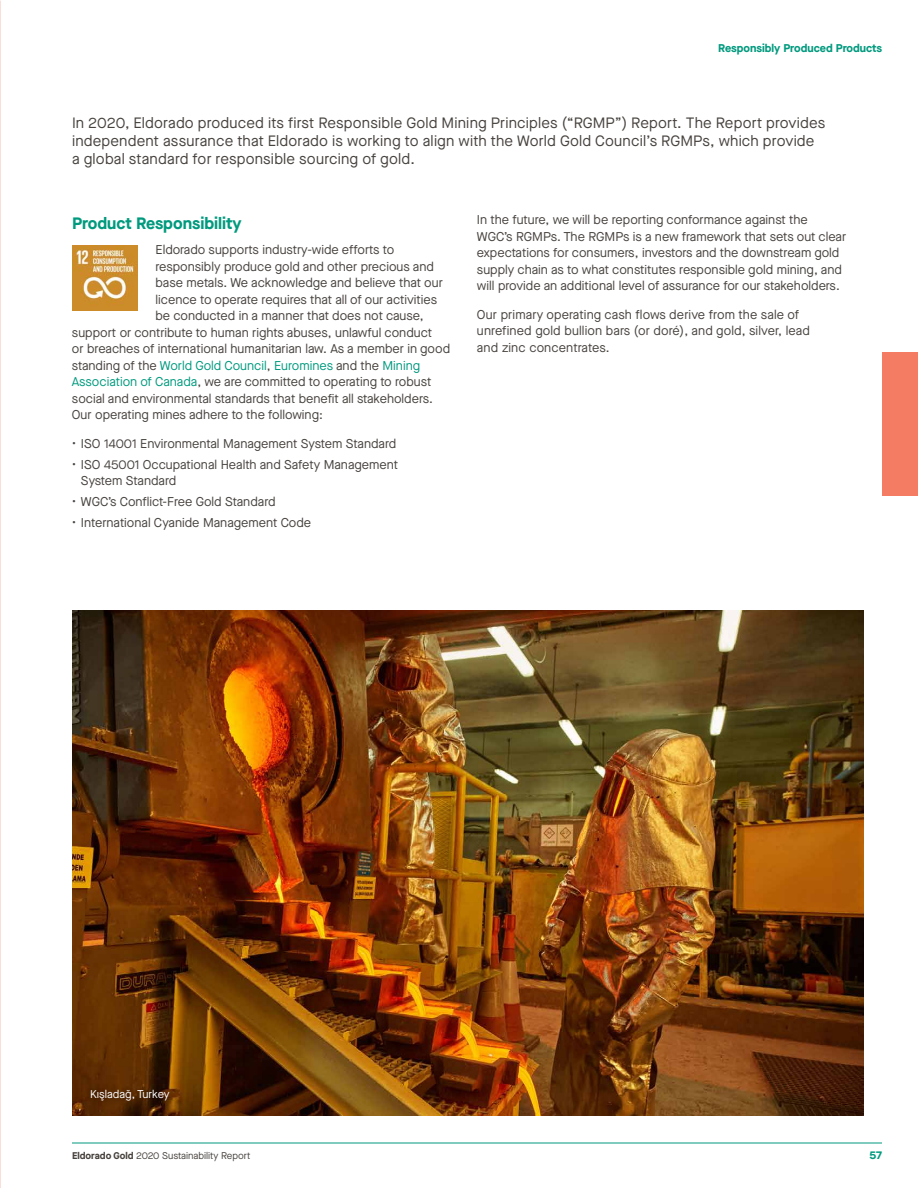
<style>
.page{position:relative;width:918px;height:1188px;background:#fff}
.page>*{position:absolute;margin:0;border:0;box-sizing:border-box;transform-origin:0 0}
.t1{font:700 16.5px "Maison Neue";color:#009a7e}
.t2{font:15px/18px "Maison Neue";letter-spacing:.01em;color:#47423e}
.t3{font:12.75px/16.5px "Maison Neue";color:#47423e}
.t4{font:12.75px "Maison Neue";color:#009a7e}
.t5{font:700 11.25px "Maison Neue";color:#009a7e}
.t6{font:11.25px "Maison Neue";color:#fff}
.t7{font:9.75px "Maison Neue";color:#47423e}
.s1{color:#47423e}
.s2{color:#009a7e}
.s3{font-weight:700}
</style>
<div class="page">
<hr style="left:72px;top:1143px;width:810px;height:1px;background:#009a7e">
<div style="left:882px;top:352px;width:36px;height:144px;background:#f47c63"></div>
<img style="left:72px;top:610px;width:792px;height:506px">
<img style="left:72px;top:245px;width:66px;height:66px">
<div style="left:83px;top:1082px;width:94px;height:26px;background:#000;opacity:.5"></div>
<p class="t5" style="left:718px;top:40px;width:165px">Responsibly Produced Products</p>
<p class="t2" style="left:72px;top:114px;width:755px">In 2020, Eldorado produced its first Responsible Gold Mining Principles (“RGMP”) Report. The Report provides independent assurance that Eldorado is working to align with the World Gold Council’s RGMPs, which provide a global standard for responsible sourcing of gold.</p>
<p class="t1" style="left:72px;top:211px;width:171px">Product Responsibility</p>
<p class="t3" style="left:156px;top:242px;width:240px">Eldorado supports industry-wide efforts to</p>
<p class="t3" style="left:156px;top:258px;width:280px">responsibly produce gold and other precious and</p>
<p class="t3" style="left:156px;top:275px;width:289px">base metals. We acknowledge and believe that our</p>
<p class="t3" style="left:156px;top:291px;width:283px">licence to operate requires that all of our activities</p>
<p class="t3" style="left:156px;top:308px;width:270px">be conducted in a manner that does not cause,</p>
<p class="t3" style="left:72px;top:324px;width:362px">support or contribute to human rights abuses, unlawful conduct</p>
<p class="t3" style="left:72px;top:341px;width:380px">or breaches of international humanitarian law. As a member in good</p>
<p class="t4" style="left:72px;top:357px;width:350px"><span class="s1">standing of the</span> World Gold Council<span class="s1">,</span> Euromines <span class="s1">and the</span> Mining</p>
<p class="t3" style="left:72px;top:374px;width:361px"><span class="s2">Association of Canada</span>, we are committed to operating to robust</p>
<p class="t3" style="left:72px;top:390px;width:362px">social and environmental standards that benefit all stakeholders.</p>
<p class="t3" style="left:72px;top:407px;width:252px">Our operating mines adhere to the following:</p>
<p class="t3" style="left:72px;top:435px;width:326px">• ISO 14001 Environmental Management System Standard</p>
<p class="t3" style="left:81px;top:456px;width:319px;text-indent:-9px">• ISO 45001 Occupational Health and Safety Management<br>System Standard</p>
<p class="t3" style="left:72px;top:494px;width:205px">• WGC’s Conflict-Free Gold Standard</p>
<p class="t3" style="left:72px;top:515px;width:241px">• International Cyanide Management Code</p>
<p class="t3" style="left:477px;top:211px;width:371px">In the future, we will be reporting conformance against the WGC’s RGMPs. The RGMPs is a new framework that sets out clear expectations for consumers, investors and the downstream gold supply chain as to what constitutes responsible gold mining, and will provide an additional level of assurance for our stakeholders.</p>
<p class="t3" style="left:477px;top:306px;width:334px">Our primary operating cash flows derive from the sale of unrefined gold bullion bars (or doré), and gold, silver, lead and zinc concentrates.</p>
<p class="t6" style="left:90px;top:1087px;width:81px">Kışladağ, Turkey</p>
<p class="t7" style="left:72px;top:1149px;width:180px"><span class="s3">Eldorado Gold</span> 2020 Sustainability Report</p>
<p class="t5" style="left:870px;top:1147px;width:14px">57</p>
</div>
